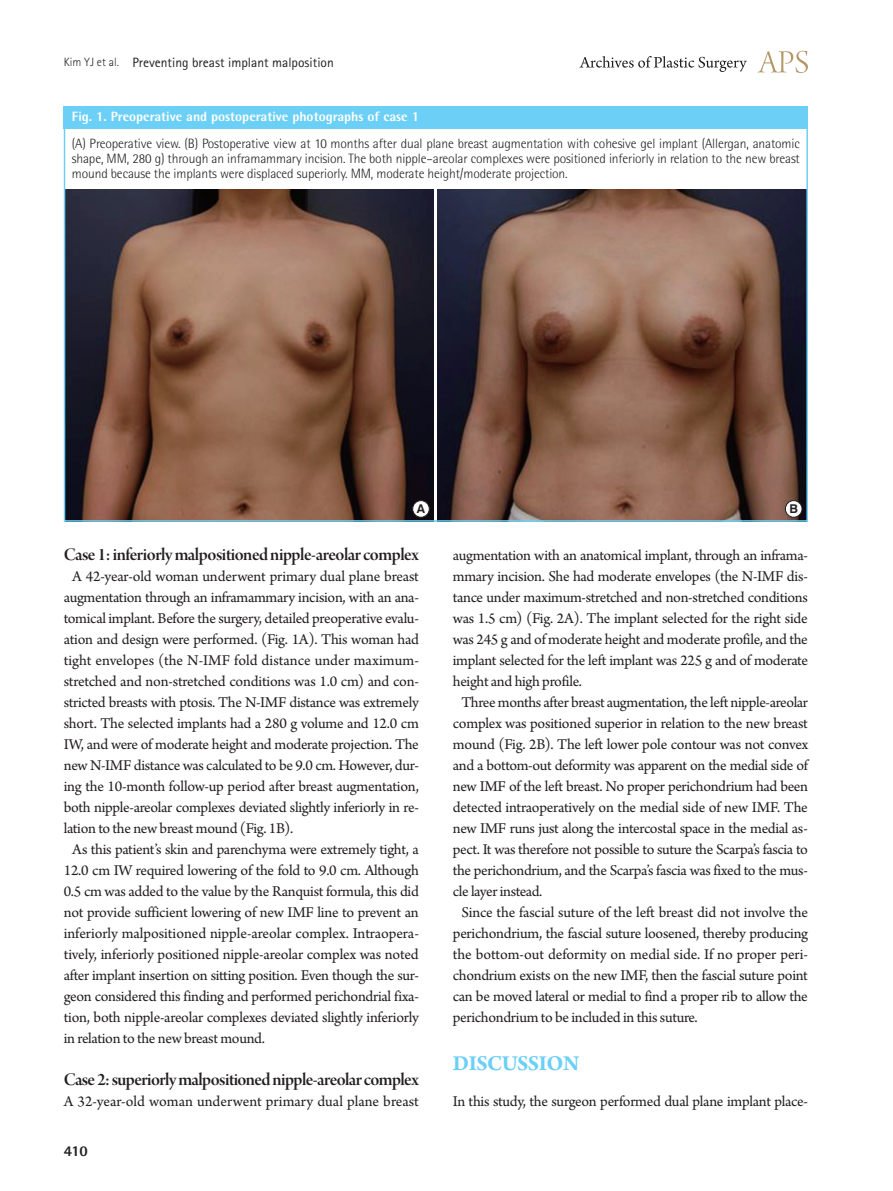
<style>
.page{position:relative;width:893px;height:1191px;background:#fff}
.page>*{position:absolute;margin:0;border:0;box-sizing:border-box;transform-origin:0 0}
.대제목{font:700 22.5px "Arno Pro";letter-spacing:-.02em;color:#6bcff6}
.중제목{font:18.75px "Arno Pro Smbd Display";letter-spacing:-.03em;color:#231f20}
.본문{font:15.75px/21px "Arno Pro";letter-spacing:-.02em;color:#231f20;text-align:justify}
.본문-2{font:15.75px "Arno Pro";color:#231f20}
.t1{font:800 15px "Rotis Semi Sans Std";color:#231f20}
.그림설명{font:300 13.5px/15px "Rotis Semi Sans Std";letter-spacing:-.01em;color:#231f20;text-align:justify}
.표그림제목{font:800 13.5px "Rotis Semi Sans Std";color:#fff}
.t2{font:13.5px "Rotis Sans Serif Std";color:#231f20}
.t3{font:700 12.15px "Swiss 721 BT";color:#231f20}
.s1{font-weight:300;font-size:12px}
</style>
<div class="page">
<svg style="left:757px;top:51px;width:51px;height:22px"></svg>
<svg style="left:579px;top:56px;width:168px;height:16px"></svg>
<img style="left:67px;top:190px;width:367px;height:328px">
<img style="left:438px;top:190px;width:367px;height:328px">
<div style="left:64px;top:106px;width:744px;height:23px;background:#6bcff6"></div>
<div style="left:413px;top:500px;width:16px;height:17px;background:#fff;border-radius:50%"></div>
<div style="left:412px;top:500px;width:17px;height:17px;border:1px solid #231f20;border-radius:50%"></div>
<div style="left:785px;top:500px;width:17px;height:17px;background:#fff;border-radius:50%"></div>
<div style="left:785px;top:500px;width:17px;height:17px;border:1px solid #231f20;border-radius:50%"></div>
<div style="left:64px;top:106px;width:744px;height:415px;border:2px solid #6bcff6"></div>
<p class="t2" style="left:64px;top:54px;width:272px"><span class="s1">Kim YJ et al.</span> Preventing breast implant malposition</p>
<p class="표그림제목" style="left:72px;top:108px;width:349px">Fig. 1. Preoperative and postoperative photographs of case 1</p>
<p class="그림설명" style="left:72px;top:136px;width:730px">(A) Preoperative view. (B) Postoperative view at 10 months after dual plane breast augmentation with cohesive gel implant (Allergan, anatomic shape, MM, 280 g) through an inframammary incision. The both nipple–areolar complexes were positioned inferiorly in relation to the new breast mound because the implants were displaced superiorly. MM, moderate height/moderate projection.</p>
<p class="t3" style="left:417px;top:501px;width:10px">A</p>
<p class="t3" style="left:789px;top:501px;width:10px">B</p>
<p class="중제목" style="left:64px;top:544px;width:356px">Case 1: inferiorly malpositioned nipple-areolar complex</p>
<p class="본문" style="left:64px;top:567px;width:357px;text-indent:9px">A 42-year-old woman underwent primary dual plane breast augmentation through an inframammary incision, with an ana&shy;tomical implant. Before the surgery, detailed preoperative evalu&shy;ation and design were performed. (Fig. 1A). This woman had tight envelopes (the N-IMF fold distance under maximum&shy;stretched and non-stretched conditions was 1.0 cm) and con&shy;stricted breasts with ptosis. The N-IMF distance was extremely short. The selected implants had a 280 g volume and 12.0 cm IW, and were of moderate height and moderate projection. The new N-IMF distance was calculated to be 9.0 cm. However, dur&shy;ing the 10-month follow-up period after breast augmentation, both nipple-areolar complexes deviated slightly inferiorly in re&shy;lation to the new breast mound (Fig. 1B).</p>
<p class="본문" style="left:64px;top:840px;width:357px;text-indent:9px">As this patient’s skin and parenchyma were extremely tight, a 12.0 cm IW required lowering of the fold to 9.0 cm. Although 0.5 cm was added to the value by the Ranquist formula, this did not provide sufficient lowering of new IMF line to prevent an inferiorly malpositioned nipple-areolar complex. Intraopera&shy;tively, inferiorly positioned nipple-areolar complex was noted after implant insertion on sitting position. Even though the sur&shy;geon considered this finding and performed perichondrial fixa&shy;tion, both nipple-areolar complexes deviated slightly inferiorly in relation to the new breast mound.</p>
<p class="중제목" style="left:64px;top:1069px;width:356px">Case 2: superiorly malpositioned nipple-areolar complex</p>
<p class="본문-2" style="left:64px;top:1092px;width:357px">A 32-year-old woman underwent primary dual plane breast</p>
<p class="t1" style="left:64px;top:1141px;width:25px">410</p>
<p class="본문" style="left:453px;top:546px;width:357px">augmentation with an anatomical implant, through an inframa&shy;mmary incision. She had moderate envelopes (the N-IMF dis&shy;tance under maximum-stretched and non-stretched conditions was 1.5 cm) (Fig. 2A). The implant selected for the right side was 245 g and of moderate height and moderate profile, and the implant selected for the left implant was 225 g and of moderate height and high profile.</p>
<p class="본문" style="left:453px;top:693px;width:357px;text-indent:9px">Three months after breast augmentation, the left nipple-areolar complex was positioned superior in relation to the new breast mound (Fig. 2B). The left lower pole contour was not convex and a bottom-out deformity was apparent on the medial side of new IMF of the left breast. No proper perichondrium had been detected intraoperatively on the medial side of new IMF. The new IMF runs just along the intercostal space in the medial as&shy;pect. It was therefore not possible to suture the Scarpa’s fascia to the perichondrium, and the Scarpa’s fascia was fixed to the mus&shy;cle layer instead.</p>
<p class="본문" style="left:453px;top:903px;width:357px;text-indent:9px">Since the fascial suture of the left breast did not involve the perichondrium, the fascial suture loosened, thereby producing the bottom-out deformity on medial side. If no proper peri&shy;chondrium exists on the new IMF, then the fascial suture point can be moved lateral or medial to find a proper rib to allow the perichondrium to be included in this suture.</p>
<p class="대제목" style="left:453px;top:1050px;width:128px">DISCUSSION</p>
<p class="본문" style="left:453px;top:1092px;width:357px">In this study, the surgeon performed dual plane implant place-</p>
</div>
